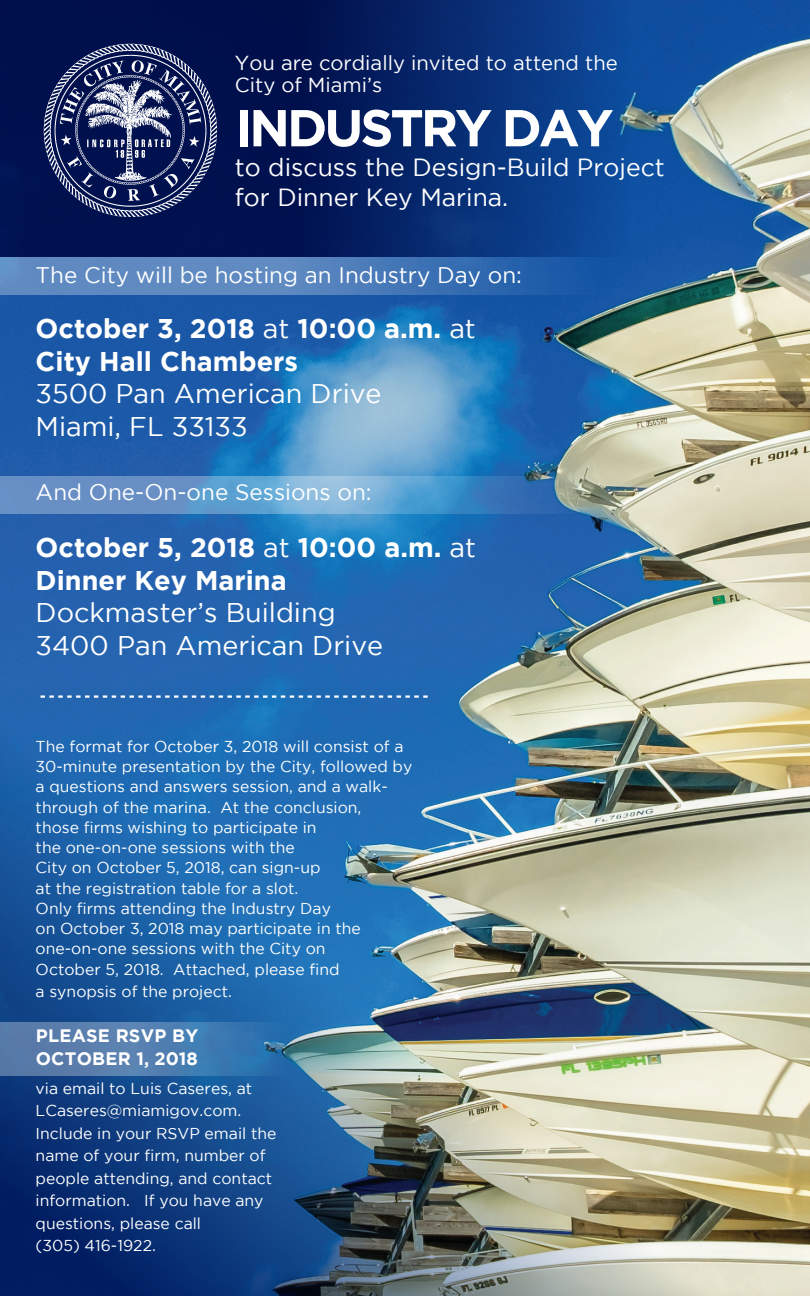
<style>
.page{position:relative;width:810px;height:1296px;background:#fff}
.page>*{position:absolute;margin:0;border:0;box-sizing:border-box;transform-origin:0 0}
.t1{font:700 51.75px "Gotham";letter-spacing:-.06em;color:#fff}
.t2{font:700 27px/32.4px "Gotham";color:#fff}
.t3{font:27px/32.4px "Gotham";color:#fff}
.t4{font:24.75px/29.7px "Gotham";color:#fff}
.t5{font:22.5px "Gotham";color:#fff}
.t6{font:20.25px/22.5px "Gotham";color:#fff}
.t7{font:700 18px/22.5px "Gotham";letter-spacing:.015em;color:#fff}
.t8{font:15.75px/20.2px "Gotham";color:#fff}
.s1{font-weight:400}
</style>
<div class="page">
<img style="left:0;top:0;width:810px;height:1296px">
<img style="left:0;top:688px;width:804px;height:608px">
<svg style="left:0;top:0;width:629px;height:257px"></svg>
<img style="left:44px;top:44px;width:173px;height:173px;border-radius:87px">
<svg style="left:0;top:1022px;width:292px;height:54px;fill:#557caf"></svg>
<svg style="left:0;top:476px;width:604px;height:38px"></svg>
<svg style="left:0;top:257px;width:604px;height:37px;fill:#5c87c0"></svg>
<svg style="left:40px;top:695px;width:388px;height:3px"></svg>
<p class="t6" style="left:235px;top:51px;width:384px">You are cordially invited to attend the<br>City of Miami’s</p>
<h1 class="t1" style="left:235px;top:98px;width:380px">INDUSTRY DAY</h1>
<h3 class="t4" style="left:235px;top:152px;width:431px">to discuss the Design-Build Project for Dinner Key Marina.</h3>
<h3 class="t5" style="left:36px;top:263px;width:488px">The City will be hosting an Industry Day on:</h3>
<h2 class="t2" style="left:36px;top:312px;width:442px">October 3, 2018 <span class="s1">at</span> 10:00 a.m. <span class="s1">at<br></span>City Hall Chambers</h2>
<h2 class="t3" style="left:36px;top:377px;width:347px">3500 Pan American Drive<br>Miami, FL 33133</h2>
<h3 class="t5" style="left:36px;top:480px;width:337px">And One-On-one Sessions on:</h3>
<h2 class="t2" style="left:36px;top:531px;width:442px">October 5, 2018 <span class="s1">at</span> 10:00 a.m. <span class="s1">at<br></span>Dinner Key Marina</h2>
<h2 class="t3" style="left:36px;top:596px;width:349px">Dockmaster’s Building<br>3400 Pan American Drive</h2>
<p class="t8" style="left:36px;top:736px;width:378px">The format for October 3, 2018 will consist of a 30-minute presentation by the City, followed by a questions and answers session, and a walk&shy;through of the marina. At the conclusion,<br>those firms wishing to participate in<br>the one-on-one sessions with the<br>City on October 5, 2018, can sign-up<br>at the registration table for a slot.<br>Only firms attending the Industry Day<br>on October 3, 2018 may participate in the one-on-one sessions with the City on<br>October 5, 2018. Attached, please find</p>
<p class="t8" style="left:36px;top:981px;width:198px">a synopsis of the project.</p>
<p class="t7" style="left:36px;top:1024px;width:164px">PLEASE RSVP BY<br>OCTOBER 1, 2018</p>
<p class="t8" style="left:36px;top:1077px;width:242px;line-height:22.5px">via email to Luis Caseres, at<br>LCaseres@miamigov.com.<br>Include in your RSVP email the name of your firm, number of people attending, and contact information. If you have any questions, please call<br>(305) 416-1922.</p>
</div>
